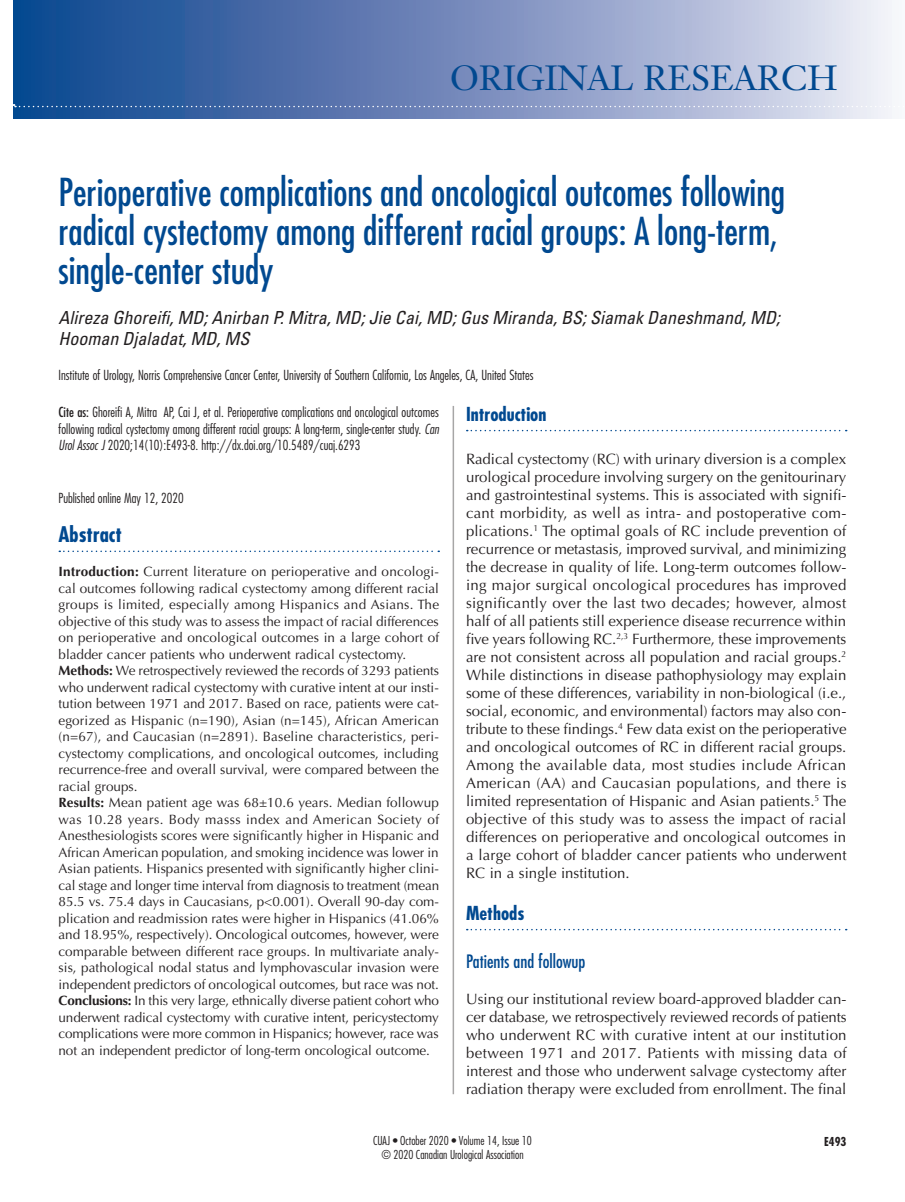
<style>
.page{position:relative;width:905px;height:1202px;background:#fff}
.page>*{position:absolute;margin:0;border:0;box-sizing:border-box;transform-origin:0 0}
.t1{font:condensed 37.5px/39px "Futura";color:#014990}
.t2{font:34.5px "Janson Text";letter-spacing:.27em;color:#014990}
.t3{font:700 condensed 21px "Futura";color:#014990}
.t4{font:700 condensed 18.75px "Futura";color:#014990}
.t5{font:italic condensed 18px/21px "Univers";color:#231f20}
.t6{font:condensed 18px "Futura";color:#014990}
.t7{font:15px/18px "Optima";color:#231f20;text-align:justify}
.t8{font:13.5px/16.5px "Optima";color:#231f20}
.t9{font:300 condensed 13.5px/16.5px "Futura";color:#231f20;text-align:justify}
.t10{font:300 condensed 12px/14.4px "Futura";color:#231f20;text-align:center}
.t11{font:700 condensed 12px "Futura";color:#231f20}
.s1{font-weight:400}
.s2{font-style:italic}
.s3{font-weight:700}
</style>
<div class="page">
<svg style="left:14px;top:0;width:878px;height:118px;background:#768fbe"></svg>
<hr style="left:452px;top:406px;width:2px;height:688px;background:#231f20">
<svg style="left:59px;top:550px;width:380px;height:2px"></svg>
<svg style="left:466px;top:430px;width:380px;height:1px"></svg>
<svg style="left:466px;top:928px;width:380px;height:2px"></svg>
<svg style="left:13px;top:104px;width:879px;height:3px;background:#859bc4"></svg>
<h2 class="t2" style="left:450px;top:56px;width:389px">ORIGINAL RESEARCH</h2>
<h1 class="t1" style="left:58px;top:172px;width:728px">Perioperative complications and oncological outcomes following radical cystectomy among different racial groups: A long-term, single-center study</h1>
<h3 class="t5" style="left:58px;top:307px;width:723px">Alireza Ghoreifi, MD; Anirban P. Mitra, MD; Jie Cai, MD; Gus Miranda, BS; Siamak Daneshmand, MD;<br>Hooman Djaladat, MD, MS</h3>
<p class="t9" style="left:58px;top:366px;width:476px">Institute of Urology, Norris Comprehensive Cancer Center, University of Southern California, Los Angeles, CA, United States</p>
<p class="t9" style="left:58px;top:403px;width:382px"><span class="s1">Cite as:</span> Ghoreifi A, Mitra AP, Cai J, et al. Perioperative complications and oncological outcomes following radical cystectomy among different racial groups: A long-term, single-center study. <span class="s2">Can Urol Assoc J</span> 2020;14(10):E493-8. http://dx.doi.org/10.5489/cuaj.6293</p>
<p class="t9" style="left:58px;top:489px;width:127px">Published online May 12, 2020</p>
<h3 class="t3" style="left:58px;top:520px;width:65px">Abstract</h3>
<p class="t8" style="left:58px;top:563px;width:382px"><span class="s3">Introduction:</span> Current literature on perioperative and oncologi&shy;cal outcomes following radical cystectomy among different racial groups is limited, especially among Hispanics and Asians. The objective of this study was to assess the impact of racial differences on perioperative and oncological outcomes in a large cohort of bladder cancer patients who underwent radical cystectomy.<br><span class="s3">Methods:</span> We retrospectively reviewed the records of 3293 patients who underwent radical cystectomy with curative intent at our insti&shy;tution between 1971 and 2017. Based on race, patients were cat&shy;egorized as Hispanic (n=190), Asian (n=145), African American (n=67), and Caucasian (n=2891). Baseline characteristics, peri&shy;cystectomy complications, and oncological outcomes, including recurrence-free and overall survival, were compared between the racial groups.<br><span class="s3">Results:</span> Mean patient age was 68±10.6 years. Median followup was 10.28 years. Body masss index and American Society of Anesthesiologists scores were significantly higher in Hispanic and African American population, and smoking incidence was lower in Asian patients. Hispanics presented with significantly higher clini&shy;cal stage and longer time interval from diagnosis to treatment (mean 85.5 vs. 75.4 days in Caucasians, p&lt;0.001). Overall 90-day com&shy;plication and readmission rates were higher in Hispanics (41.06% and 18.95%, respectively). Oncological outcomes, however, were comparable between different race groups. In multivariate analy&shy;sis, pathological nodal status and lymphovascular invasion were independent predictors of oncological outcomes, but race was not.<br><span class="s3">Conclusions:</span> In this very large, ethnically diverse patient cohort who underwent radical cystectomy with curative intent, pericystectomy complications were more common in Hispanics; however, race was not an independent predictor of long-term oncological outcome.</p>
<h3 class="t4" style="left:466px;top:402px;width:82px">Introduction</h3>
<p class="t7" style="left:466px;top:450px;width:382px">Radical cystectomy (RC) with urinary diversion is a complex urological procedure involving surgery on the genitourinary and gastrointestinal systems. This is associated with signifi&shy;cant morbidity, as well as intra- and postoperative com&shy;plications.<sup>1</sup> The optimal goals of RC include prevention of recurrence or metastasis, improved survival, and minimizing the decrease in quality of life. Long-term outcomes follow&shy;ing major surgical oncological procedures has improved significantly over the last two decades; however, almost half of all patients still experience disease recurrence within five years following RC.<sup>2,3</sup> Furthermore, these improvements are not consistent across all population and racial groups.<sup>2<br></sup>While distinctions in disease pathophysiology may explain some of these differences, variability in non-biological (i.e., social, economic, and environmental) factors may also con&shy;tribute to these findings.<sup>4</sup> Few data exist on the perioperative and oncological outcomes of RC in different racial groups.<br>Among the available data, most studies include African American (AA) and Caucasian populations, and there is limited representation of Hispanic and Asian patients.<sup>5</sup> The objective of this study was to assess the impact of racial differences on perioperative and oncological outcomes in a large cohort of bladder cancer patients who underwent RC in a single institution.</p>
<h3 class="t4" style="left:466px;top:900px;width:60px">Methods</h3>
<h3 class="t6" style="left:466px;top:950px;width:121px">Patients and followup</h3>
<p class="t7" style="left:466px;top:990px;width:382px">Using our institutional review board-approved bladder can&shy;cer database, we retrospectively reviewed records of patients who underwent RC with curative intent at our institution between 1971 and 2017. Patients with missing data of interest and those who underwent salvage cystectomy after radiation therapy were excluded from enrollment. The final</p>
<p class="t10" style="left:373px;top:1133px;width:160px">CUAJ • October 2020 • Volume 14, Issue 10 © 2020 Canadian Urological Association</p>
<p class="t11" style="left:824px;top:1133px;width:24px">E493</p>
</div>
